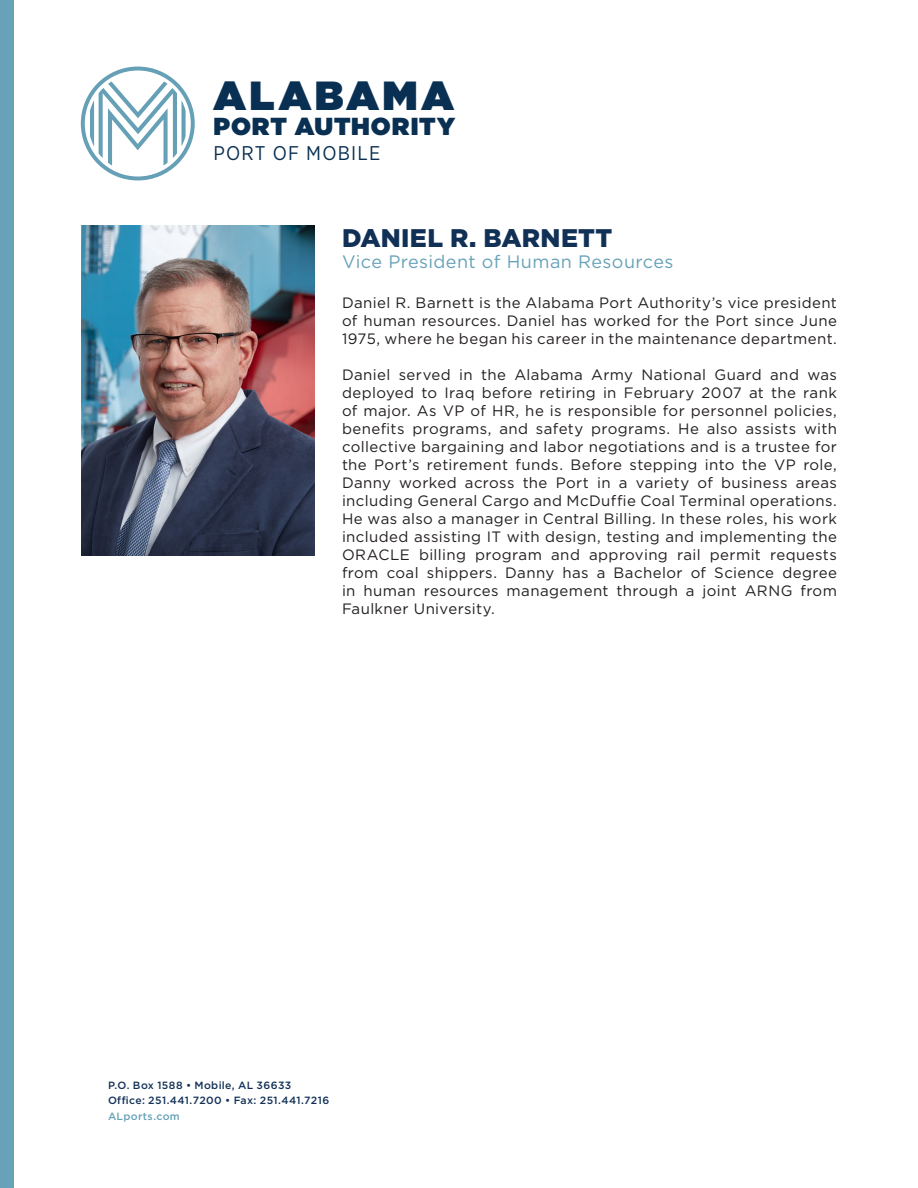
<style>
.page{position:relative;width:918px;height:1188px;background:#fff}
.page>*{position:absolute;margin:0;border:0;box-sizing:border-box;transform-origin:0 0}
.t1{font:900 40.65px "Gotham";letter-spacing:.09em;color:#093052}
.t2{font:900 25.5px "Gotham";letter-spacing:.01em;color:#113056}
.t3{font:900 24.6px "Gotham";letter-spacing:.035em;color:#093052}
.t4{font:19.8px "Gotham Narrow";letter-spacing:.06em;color:#093052}
.t5{font:18px "Gotham";letter-spacing:.02em;color:#68a2b8}
.t6{font:15px/18px "Gotham";letter-spacing:.03em;color:#231f20;text-align:justify}
.t7{font:500 10.5px "Gotham";letter-spacing:.035em;color:#113056}
.t8{font:500 10.5px "Gotham";letter-spacing:.035em;color:#68a2b8}
</style>
<div class="page">
<svg style="left:81px;top:67px;width:114px;height:113px"></svg>
<div style="left:0;top:0;width:14px;height:1188px;background:#68a2b8"></div>
<img style="left:81px;top:226px;width:234px;height:329px">
<p class="t1" style="left:213px;top:72px;width:242px">ALABAMA</p>
<p class="t3" style="left:213px;top:112px;width:243px">PORT AUTHORITY</p>
<p class="t4" style="left:213px;top:140px;width:168px">PORT OF MOBILE</p>
<p class="t2" style="left:342px;top:223px;width:272px">DANIEL R. BARNETT</p>
<p class="t5" style="left:342px;top:252px;width:333px">Vice President of Human Resources</p>
<p class="t6" style="left:342px;top:293px;width:496px">Daniel R. Barnett is the Alabama Port Authority’s vice president of human resources. Daniel has worked for the Port since June 1975, where he began his career in the maintenance department.</p>
<p class="t6" style="left:342px;top:365px;width:497px">Daniel served in the Alabama Army National Guard and was deployed to Iraq before retiring in February 2007 at the rank of major. As VP of HR, he is responsible for personnel policies, benefits programs, and safety programs. He also assists with collective bargaining and labor negotiations and is a trustee for the Port’s retirement funds. Before stepping into the VP role, Danny worked across the Port in a variety of business areas including General Cargo and McDuffie Coal Terminal operations.<br>He was also a manager in Central Billing. In these roles, his work included assisting IT with design, testing and implementing the ORACLE billing program and approving rail permit requests from coal shippers. Danny has a Bachelor of Science degree in human resources management through a joint ARNG from Faulkner University.</p>
<p class="t7" style="left:108px;top:1079px;width:185px">P.O. Box 1588 • Mobile, AL 36633</p>
<p class="t7" style="left:108px;top:1095px;width:223px">Office: 251.441.7200 • Fax: 251.441.7216</p>
<p class="t8" style="left:108px;top:1110px;width:73px">ALports.com</p>
</div>
